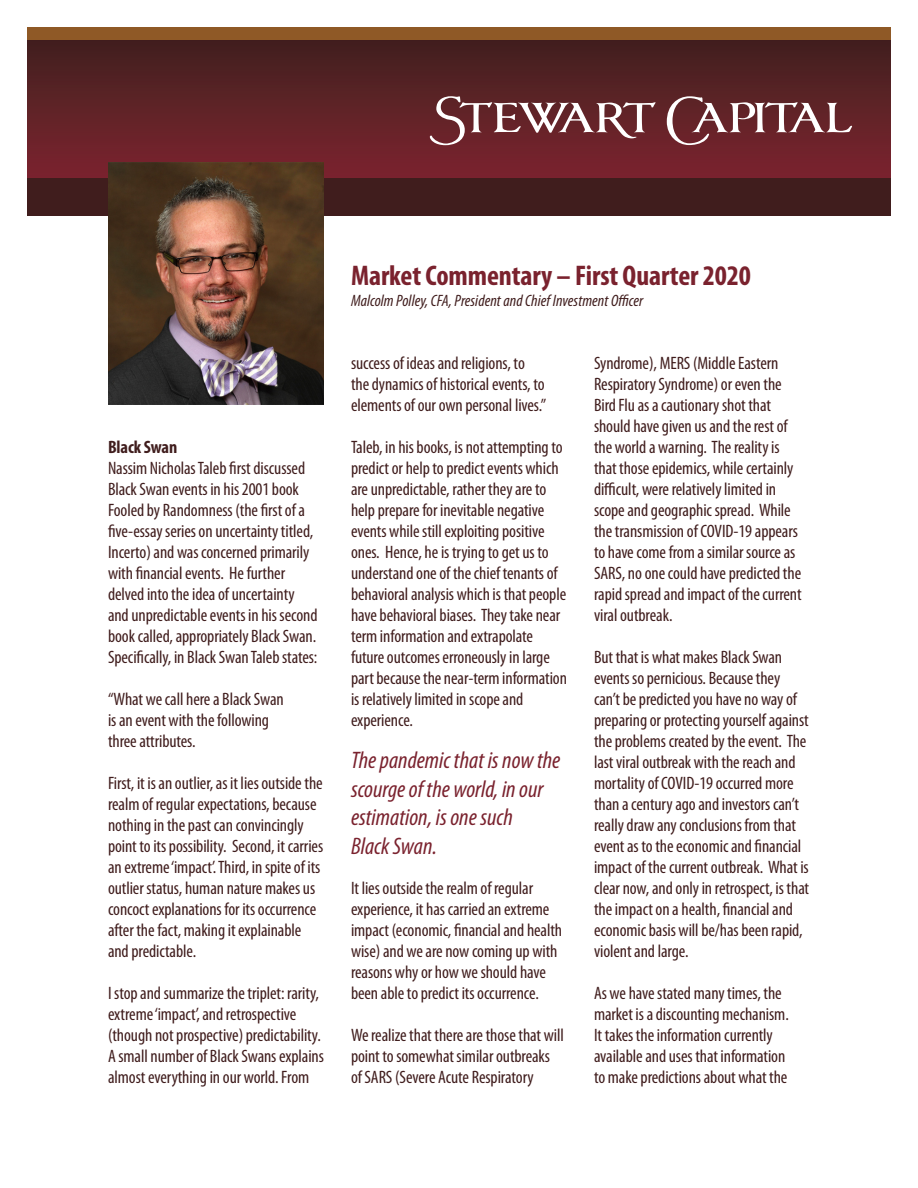
<style>
.page{position:relative;width:918px;height:1188px;background:#fff}
.page>*{position:absolute;margin:0;border:0;box-sizing:border-box;transform-origin:0 0}
.Masthead{font:700 condensed 28.5px "Myriad Pro";letter-spacing:-.005em;color:#7a222e}
.Call_out{font:italic condensed 24px/28.5px "Myriad Pro";color:#7a222e}
.t1{font:condensed 18px/21px "Myriad Pro";letter-spacing:-.005em;color:#401d1d}
.Headline{font:700 condensed 18px "Myriad Pro";letter-spacing:-.005em;color:#401d1d}
.Author{font:italic condensed 16.5px "Myriad Pro";letter-spacing:.005em;color:#401d1d}
</style>
<div class="page">
<div style="left:27px;top:39px;width:864px;height:139px;background:linear-gradient(to bottom,#41201e,#7c242f)"></div>
<div style="left:27px;top:27px;width:864px;height:12px;background:#8f5926"></div>
<div style="left:27px;top:178px;width:864px;height:38px;background:#401d1d"></div>
<img style="left:108px;top:162px;width:216px;height:243px">
<svg style="left:430px;top:96px;width:226px;height:49px;background:#824e52"></svg>
<svg style="left:667px;top:96px;width:185px;height:49px;background:#814c51"></svg>
<h3 class="Headline" style="left:108px;top:436px;width:71px">Black Swan</h3>
<p class="t1" style="left:108px;top:457px;width:211px">Nassim Nicholas Taleb first discussed Black Swan events in his 2001 book Fooled by Randomness (the first of a five-essay series on uncertainty titled, Incerto) and was concerned primarily with financial events. He further delved into the idea of uncertainty and unpredictable events in his second book called, appropriately Black Swan.<br>Specifically, in Black Swan Taleb states:</p>
<p class="t1" style="left:108px;top:688px;width:177px">“What we call here a Black Swan is an event with the following three attributes.</p>
<p class="t1" style="left:108px;top:772px;width:217px">First, it is an outlier, as it lies outside the realm of regular expectations, because nothing in the past can convincingly point to its possibility. Second, it carries an extreme ‘impact’. Third, in spite of its outlier status, human nature makes us concoct explanations for its occurrence after the fact, making it explainable and predictable.</p>
<p class="t1" style="left:108px;top:982px;width:218px">I stop and summarize the triplet: rarity, extreme ‘impact’, and retrospective (though not prospective) predictability.<br>A small number of Black Swans explains almost everything in our world. From</p>
<h1 class="Masthead" style="left:351px;top:258px;width:402px">Market Commentary – First Quarter 2020</h1>
<h2 class="Author" style="left:351px;top:291px;width:294px">Malcolm Polley, CFA, President and Chief Investment Officer</h2>
<p class="t1" style="left:351px;top:352px;width:197px">success of ideas and religions, to the dynamics of historical events, to elements of our own personal lives.”</p>
<p class="t1" style="left:351px;top:436px;width:218px">Taleb, in his books, is not attempting to predict or help to predict events which are unpredictable, rather they are to help prepare for inevitable negative events while still exploiting positive ones. Hence, he is trying to get us to understand one of the chief tenants of behavioral analysis which is that people have behavioral biases. They take near term information and extrapolate future outcomes erroneously in large part because the near-term information is relatively limited in scope and experience.</p>
<p class="Call_out" style="left:351px;top:746px;width:211px">The pandemic that is now the scourge of the world, in our estimation, is one such<br>Black Swan.</p>
<p class="t1" style="left:351px;top:877px;width:213px">It lies outside the realm of regular experience, it has carried an extreme impact (economic, financial and health wise) and we are now coming up with reasons why or how we should have been able to predict its occurrence.</p>
<p class="t1" style="left:351px;top:1024px;width:214px">We realize that there are those that will point to somewhat similar outbreaks of SARS (Severe Acute Respiratory</p>
<p class="t1" style="left:594px;top:352px;width:209px">Syndrome), MERS (Middle Eastern Respiratory Syndrome) or even the Bird Flu as a cautionary shot that should have given us and the rest of the world a warning. The reality is that those epidemics, while certainly difficult, were relatively limited in scope and geographic spread. While the transmission of COVID-19 appears to have come from a similar source as SARS, no one could have predicted the rapid spread and impact of the current viral outbreak.</p>
<p class="t1" style="left:594px;top:646px;width:217px">But that is what makes Black Swan events so pernicious. Because they can’t be predicted you have no way of preparing or protecting yourself against the problems created by the event. The last viral outbreak with the reach and mortality of COVID-19 occurred more than a century ago and investors can’t really draw any conclusions from that event as to the economic and financial impact of the current outbreak. What is clear now, and only in retrospect, is that the impact on a health, financial and economic basis will be/has been rapid, violent and large.</p>
<p class="t1" style="left:594px;top:982px;width:196px">As we have stated many times, the market is a discounting mechanism.<br>It takes the information currently available and uses that information to make predictions about what the</p>
</div>
